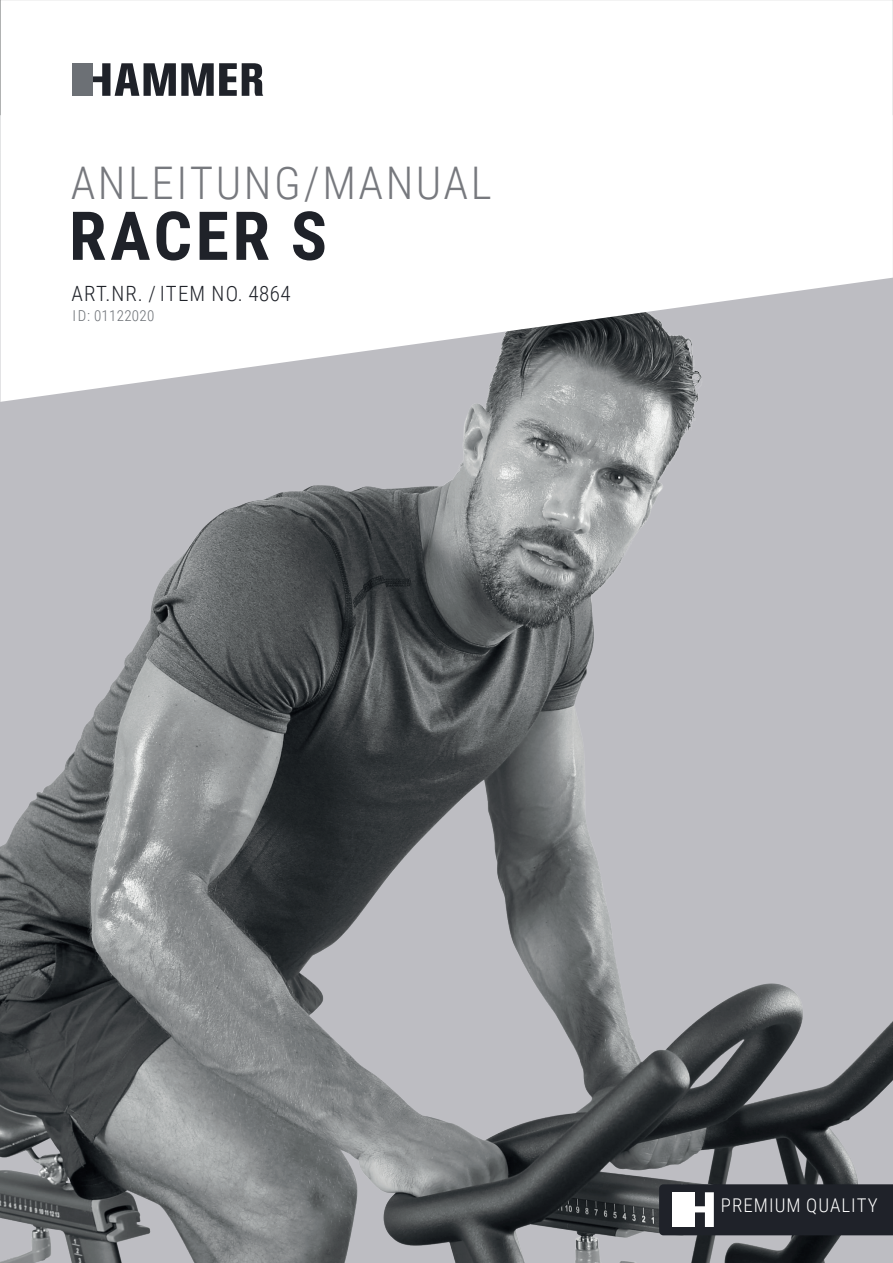
<style>
.page{position:relative;width:893px;height:1263px;background:#fff}
.page>*{position:absolute;margin:0;border:0;box-sizing:border-box;transform-origin:0 0}
.t1{font:700 67.5px "Roboto Condensed";letter-spacing:.055em;color:#1f2229}
.t2{font:300 45px "Roboto Condensed";letter-spacing:.055em;color:#77797e}
.t3{font:300 21px "Roboto Condensed";letter-spacing:.055em;color:#1f2229}
.t4{font:300 18.9px "Roboto Condensed";letter-spacing:.055em;color:#fff}
.t5{font:300 15px "Roboto Condensed";letter-spacing:.02em;color:#6c7075}
</style>
<div class="page">
<img style="left:0;top:402px;width:893px;height:861px">
<svg style="left:0;top:0;width:893px;height:402px"></svg>
<svg style="left:93px;top:63px;width:170px;height:33px"></svg>
<div style="left:72px;top:63px;width:21px;height:33px;background:#6c7075"></div>
<div style="left:659px;top:1184px;width:234px;height:51px;background:#1f2229"></div>
<div style="left:672px;top:1192px;width:22px;height:35px;background:#fff"></div>
<h2 class="t2" style="left:71px;top:152px;width:422px">ANLEITUNG /MANUAL</h2>
<h1 class="t1" style="left:69px;top:189px;width:259px">RACER S</h1>
<p class="t3" style="left:72px;top:279px;width:221px">ART.NR. / ITEM NO. 4864</p>
<p class="t5" style="left:73px;top:305px;width:83px">ID: 01122020</p>
<p class="t4" style="left:721px;top:1192px;width:158px">PREMIUM QUALITY</p>
</div>
